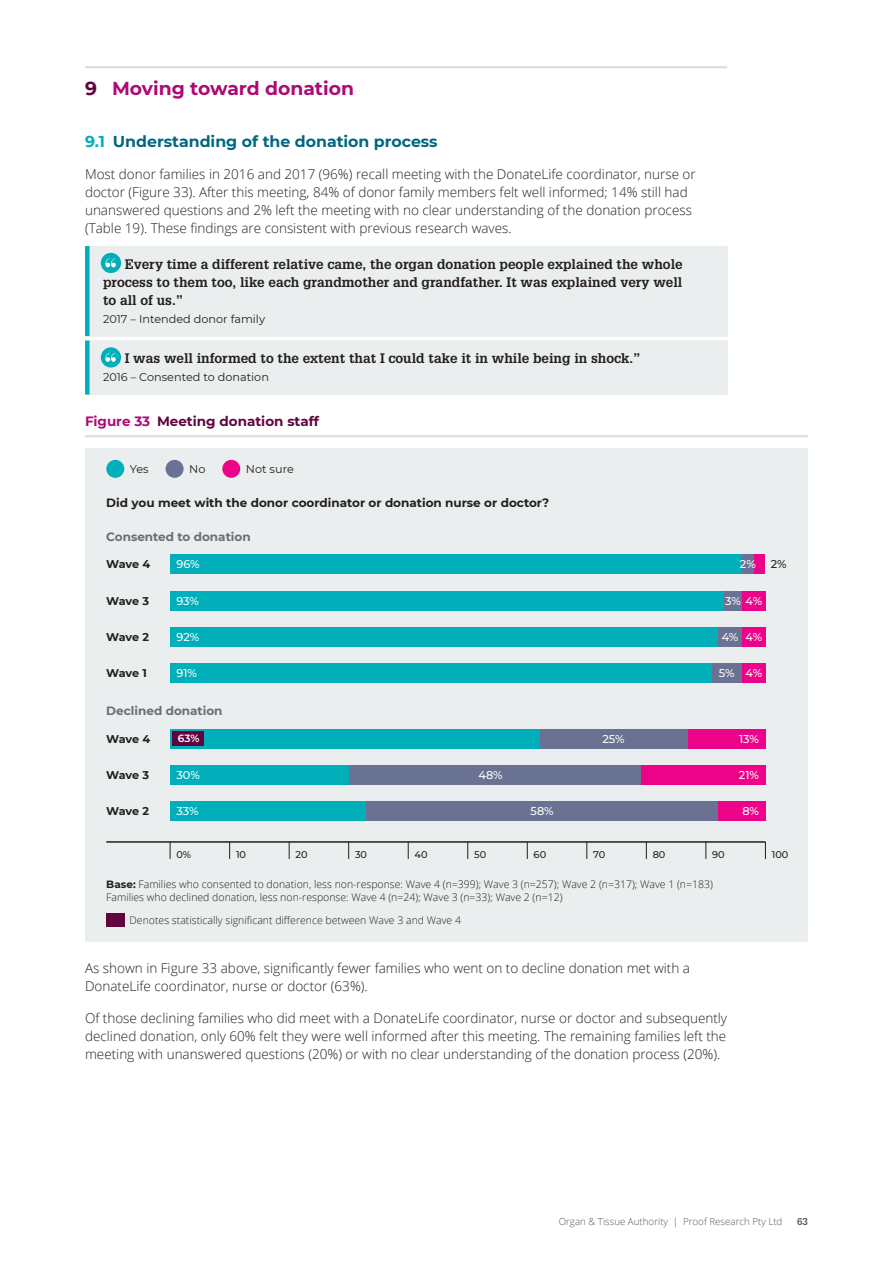
<style>
.page{position:relative;width:893px;height:1263px;background:#fff}
.page>*{position:absolute;margin:0;border:0;box-sizing:border-box;transform-origin:0 0}
.Subhead_1{font:700 18.75px "Montserrat";color:#ad0a74}
.Subhead_2{font:700 15.75px "Montserrat";color:#006681}
.Body_copy{font:300 13.5px/18px "Open Sans";color:#231f20}
.Quote___consented{font:700 13.5px/18px "Glypha LT Std";color:#231f20;text-align:justify}
.Table_figure_heading{font:700 13.5px "Montserrat";color:#62053f}
.t1{font:700 12px "Montserrat";color:#231f20}
.t2{font:700 12px "Montserrat";color:#6c6d70}
.t3{font:500 11.25px "Montserrat";color:#fff}
.Quote___consented-2{font:11.25px "Montserrat";color:#231f20}
.t4{font:700 11.25px "Montserrat";letter-spacing:-.015em;color:#231f20}
.Figure___key{font:11.25px "Montserrat";color:#231f20}
.t5{font:500 11.25px "Montserrat";color:#231f20}
.Footnotes{font:300 10.5px/13.5px "Open Sans";color:#231f20}
.t6{font:600 10.5px "Montserrat";color:#fff}
.t7{font:300 9.75px "Open Sans";color:#57585a}
.t8{font:500 9.75px "Montserrat";color:#231f20}
.t9{font:700 9.75px "Glypha LT Std";color:#57585a}
.s1{color:#62053f}
.s2{color:#00afb9}
.s3{color:#ad0a74}
.s4{font-family:"Montserrat";font-weight:700}
</style>
<div class="page">
<div style="left:85px;top:449px;width:723px;height:493px;background:#ebeeee"></div>
<div style="left:753px;top:555px;width:12px;height:19px;background:#ed028a"></div>
<div style="left:742px;top:555px;width:11px;height:19px;background:#697292"></div>
<div style="left:170px;top:555px;width:572px;height:19px;background:#00afb9"></div>
<div style="left:742px;top:663px;width:23px;height:19px;background:#ed028a"></div>
<div style="left:170px;top:663px;width:542px;height:19px;background:#00afb9"></div>
<div style="left:742px;top:627px;width:23px;height:19px;background:#ed028a"></div>
<div style="left:170px;top:627px;width:548px;height:19px;background:#00afb9"></div>
<div style="left:742px;top:591px;width:23px;height:19px;background:#ed028a"></div>
<div style="left:724px;top:591px;width:18px;height:19px;background:#697292"></div>
<div style="left:170px;top:591px;width:554px;height:19px;background:#00afb9"></div>
<div style="left:688px;top:729px;width:77px;height:19px;background:#ed028a"></div>
<div style="left:539px;top:729px;width:149px;height:19px;background:#697292"></div>
<div style="left:170px;top:729px;width:369px;height:19px;background:#00afb9"></div>
<div style="left:718px;top:627px;width:24px;height:19px;background:#697292"></div>
<div style="left:712px;top:663px;width:30px;height:19px;background:#697292"></div>
<svg style="left:170px;top:843px;width:1px;height:16px"></svg>
<svg style="left:229px;top:843px;width:1px;height:16px"></svg>
<svg style="left:289px;top:843px;width:1px;height:16px"></svg>
<svg style="left:348px;top:843px;width:1px;height:16px"></svg>
<svg style="left:408px;top:843px;width:1px;height:16px"></svg>
<svg style="left:467px;top:843px;width:1px;height:16px"></svg>
<svg style="left:527px;top:843px;width:1px;height:16px"></svg>
<svg style="left:587px;top:843px;width:1px;height:16px"></svg>
<svg style="left:646px;top:843px;width:1px;height:16px"></svg>
<svg style="left:706px;top:843px;width:1px;height:16px"></svg>
<svg style="left:765px;top:842px;width:1px;height:17px"></svg>
<hr style="left:106px;top:841px;width:659px;height:2px;background:#231f20">
<div style="left:718px;top:801px;width:47px;height:20px;background:#ed028a"></div>
<div style="left:170px;top:801px;width:197px;height:20px;background:#00afb9"></div>
<div style="left:367px;top:801px;width:351px;height:20px;background:#697292"></div>
<div style="left:640px;top:765px;width:125px;height:19px;background:#ed028a"></div>
<div style="left:349px;top:765px;width:291px;height:19px;background:#697292"></div>
<div style="left:170px;top:765px;width:179px;height:19px;background:#00afb9"></div>
<div style="left:172px;top:731px;width:32px;height:15px;background:#62053f"></div>
<hr style="left:85px;top:66px;width:642px;height:2px;background:#d9dfdf">
<div style="left:85px;top:246px;width:642px;height:90px;background:#ebeeee"></div>
<div style="left:85px;top:246px;width:5px;height:90px;background:#00afb9"></div>
<div style="left:85px;top:341px;width:642px;height:54px;background:#ebeeee"></div>
<div style="left:85px;top:341px;width:5px;height:54px;background:#00afb9"></div>
<hr style="left:85px;top:435px;width:723px;height:2px;background:#d9dfdf">
<div style="left:101px;top:253px;width:20px;height:20px;background:#00afb9;border-radius:50%"></div>
<svg style="left:105px;top:258px;width:11px;height:9px"></svg>
<div style="left:101px;top:347px;width:20px;height:21px;background:#00afb9;border-radius:50%"></div>
<svg style="left:105px;top:353px;width:11px;height:9px"></svg>
<div style="left:106px;top:913px;width:18px;height:14px;background:#62053f"></div>
<div style="left:106px;top:460px;width:18px;height:18px;background:#00afb9;border-radius:50%"></div>
<div style="left:166px;top:460px;width:18px;height:18px;background:#697292;border-radius:50%"></div>
<div style="left:222px;top:460px;width:18px;height:18px;background:#ed028a;border-radius:50%"></div>
<p class="Subhead_1" style="left:85px;top:75px;width:270px"><span class="s1">9</span> Moving toward donation</p>
<p class="Subhead_2" style="left:85px;top:130px;width:354px"><span class="s2">9.1</span> Understanding of the donation process</p>
<p class="Body_copy" style="left:85px;top:164px;width:612px">Most donor families in 2016 and 2017 (96%) recall meeting with the DonateLife coordinator, nurse or doctor (Figure 33). After this meeting, 84% of donor family members felt well informed; 14% still had unanswered questions and 2% left the meeting with no clear understanding of the donation process (Table 19). These findings are consistent with previous research waves.</p>
<p class="Quote___consented" style="left:103px;top:254px;width:581px;text-indent:22px">Every time a different relative came, the organ donation people explained the whole process to them too, like each grandmother and grandfather. It was explained very well to all of us.”</p>
<p class="Quote___consented-2" style="left:103px;top:311px;width:164px">2017 – Intended donor family</p>
<p class="Quote___consented" style="left:125px;top:349px;width:517px">I was well informed to the extent that I could take it in while being in shock.”</p>
<p class="Quote___consented-2" style="left:103px;top:369px;width:167px">2016 – Consented to donation</p>
<p class="Table_figure_heading" style="left:85px;top:412px;width:236px"><span class="s3">Figure 33</span> Meeting donation staff</p>
<p class="Figure___key" style="left:130px;top:462px;width:20px">Yes</p>
<p class="Figure___key" style="left:189px;top:462px;width:18px">No</p>
<p class="Figure___key" style="left:246px;top:462px;width:49px">Not sure</p>
<p class="t1" style="left:106px;top:494px;width:445px">Did you meet with the donor coordinator or donation nurse or doctor?</p>
<p class="t2" style="left:106px;top:528px;width:146px">Consented to donation</p>
<p class="t4" style="left:106px;top:556px;width:45px">Wave 4</p>
<p class="t3" style="left:176px;top:556px;width:25px">96%</p>
<p class="t3" style="left:740px;top:556px;width:18px">2%</p>
<p class="t5" style="left:771px;top:556px;width:18px">2%</p>
<p class="t4" style="left:106px;top:592px;width:44px">Wave 3</p>
<p class="t3" style="left:176px;top:593px;width:24px">93%</p>
<p class="t3" style="left:725px;top:593px;width:39px">3% 4%</p>
<p class="t4" style="left:106px;top:628px;width:44px">Wave 2</p>
<p class="t3" style="left:176px;top:629px;width:24px">92%</p>
<p class="t3" style="left:722px;top:629px;width:42px">4% 4%</p>
<p class="t3" style="left:719px;top:665px;width:17px">5%</p>
<p class="t4" style="left:106px;top:665px;width:42px">Wave 1</p>
<p class="t3" style="left:176px;top:665px;width:22px">91%</p>
<p class="t3" style="left:745px;top:665px;width:18px">4%</p>
<p class="t2" style="left:106px;top:702px;width:118px">Declined donation</p>
<p class="t4" style="left:106px;top:731px;width:45px">Wave 4</p>
<p class="t6" style="left:178px;top:731px;width:23px">63%</p>
<p class="t3" style="left:602px;top:731px;width:24px">25%</p>
<p class="t3" style="left:739px;top:731px;width:21px">13%</p>
<p class="t4" style="left:106px;top:767px;width:44px">Wave 3</p>
<p class="t3" style="left:176px;top:767px;width:25px">30%</p>
<p class="t3" style="left:176px;top:803px;width:24px">33%</p>
<p class="t4" style="left:106px;top:803px;width:44px">Wave 2</p>
<p class="t3" style="left:478px;top:767px;width:26px">48%</p>
<p class="t3" style="left:739px;top:767px;width:22px">21%</p>
<p class="t3" style="left:531px;top:803px;width:25px">58%</p>
<p class="t3" style="left:742px;top:803px;width:18px">8%</p>
<p class="t8" style="left:176px;top:847px;width:16px">0%</p>
<p class="t8" style="left:236px;top:847px;width:12px">10</p>
<p class="t8" style="left:296px;top:847px;width:14px">20</p>
<p class="t8" style="left:355px;top:847px;width:14px">30</p>
<p class="t8" style="left:415px;top:847px;width:15px">40</p>
<p class="t8" style="left:474px;top:847px;width:14px">50</p>
<p class="t8" style="left:534px;top:847px;width:14px">60</p>
<p class="t8" style="left:593px;top:847px;width:14px">70</p>
<p class="t8" style="left:653px;top:847px;width:14px">80</p>
<p class="t8" style="left:712px;top:847px;width:14px">90</p>
<p class="t8" style="left:772px;top:847px;width:18px">100</p>
<p class="Footnotes" style="left:106px;top:877px;width:608px"><span class="s4">Base:</span> Families who consented to donation, less non-response: Wave 4 (n=399); Wave 3 (n=257); Wave 2 (n=317); Wave 1 (n=183)<br>Families who declined donation, less non-response: Wave 4 (n=24); Wave 3 (n=33); Wave 2 (n=12)</p>
<p class="Footnotes" style="left:130px;top:913px;width:333px">Denotes statistically significant difference between Wave 3 and Wave 4</p>
<p class="Body_copy" style="left:85px;top:959px;width:606px">As shown in Figure 33 above, significantly fewer families who went on to decline donation met with a<br>DonateLife coordinator, nurse or doctor (63%).</p>
<p class="Body_copy" style="left:85px;top:1008px;width:644px;text-align:justify">Of those declining families who did meet with a DonateLife coordinator, nurse or doctor and subsequently declined donation, only 60% felt they were well informed after this meeting. The remaining families left the meeting with unanswered questions (20%) or with no clear understanding of the donation process (20%).</p>
<p class="t7" style="left:559px;top:1215px;width:225px">Organ &amp; Tissue Authority | Proof Research Pty Ltd</p>
<p class="t9" style="left:797px;top:1216px;width:12px">63</p>
</div>
